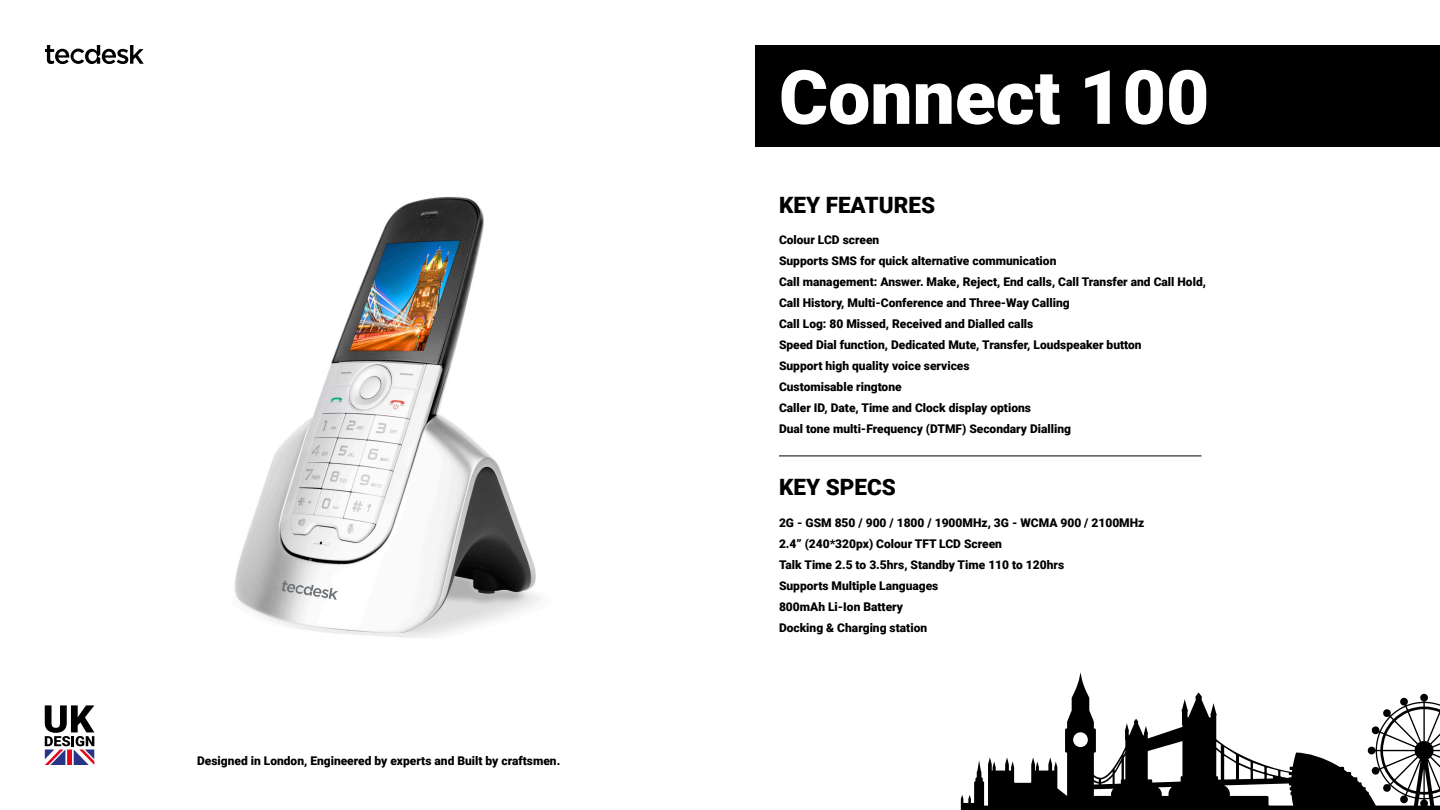
<style>
.page{position:relative;width:1440px;height:810px;background:#fff}
.page>*{position:absolute;margin:0;border:0;box-sizing:border-box;transform-origin:0 0}
.t1{font:900 75px "Roboto";color:#fff}
.t2{font:900 22.5px "Roboto";color:#000}
.t3{font:900 12px/21px "Roboto";color:#000}
</style>
<div class="page">
<div style="left:756px;top:45px;width:684px;height:101px;background:#000"></div>
<img style="left:234px;top:196px;width:305px;height:442px">
<hr style="left:779px;top:456px;width:422px;height:1px;background:#000">
<svg style="left:45px;top:705px;width:49px;height:60px"></svg>
<svg style="left:961px;top:672px;width:479px;height:138px"></svg>
<svg style="left:45px;top:45px;width:99px;height:19px"></svg>
<p class="t3" style="left:197px;top:750px;width:365px">Designed in London, Engineered by experts and Built by craftsmen.</p>
<h1 class="t1" style="left:779px;top:45px;width:432px">Connect 100</h1>
<h2 class="t2" style="left:779px;top:189px;width:158px">KEY FEATURES</h2>
<p class="t3" style="left:779px;top:229px;width:429px">Colour LCD screen<br>Supports SMS for quick alternative communication<br>Call management: Answer. Make, Reject, End calls, Call Transfer and Call Hold, Call History, Multi-Conference and Three-Way Calling<br>Call Log: 80 Missed, Received and Dialled calls<br>Speed Dial function, Dedicated Mute, Transfer, Loudspeaker button<br>Support high quality voice services<br>Customisable ringtone<br>Caller ID, Date, Time and Clock display options<br>Dual tone multi-Frequency (DTMF) Secondary Dialling</p>
<h2 class="t2" style="left:779px;top:472px;width:118px">KEY SPECS</h2>
<p class="t3" style="left:779px;top:512px;width:367px">2G - GSM 850 / 900 / 1800 / 1900MHz, 3G - WCMA 900 / 2100MHz 2.4” (240*320px) Colour TFT LCD Screen<br>Talk Time 2.5 to 3.5hrs, Standby Time 110 to 120hrs<br>Supports Multiple Languages<br>800mAh Li-Ion Battery<br>Docking &amp; Charging station</p>
</div>
